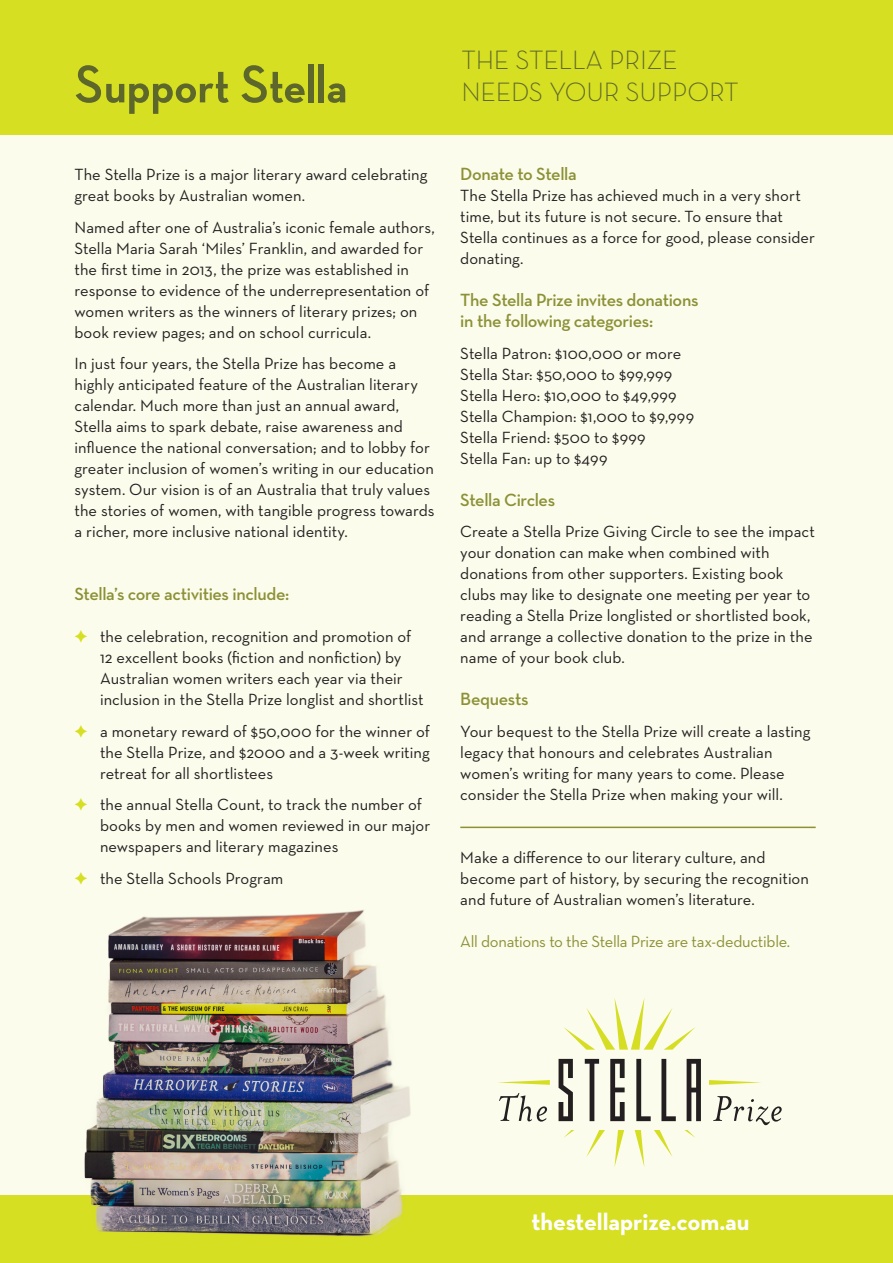
<style>
.page{position:relative;width:893px;height:1263px;background:#fbfcec}
.page>*{position:absolute;margin:0;border:0;box-sizing:border-box;transform-origin:0 0}
.t1{font:700 54px "Neutra Disp";letter-spacing:.005em;color:#5d672c}
.Default_para{font:300 27px/32.4px "Neutraface Text";letter-spacing:-.01em;color:#5d672c}
.Sans_body{font:700 24px "Neutra Text";letter-spacing:-.005em;color:#fff}
.Sans_body-2{font:600 18px/21px "Neutraface Text";letter-spacing:-.02em;color:#8c9136}
.Sans_body-3{font:16.5px/21px "Neutra Text";color:#231f20}
.Sans_body-4{font:16.5px "Neutra Text";letter-spacing:-.02em;color:#8c9136}
.s1{color:#d6df21}
</style>
<div class="page">
<div style="left:0;top:0;width:893px;height:135px;background:#d6df21"></div>
<div style="left:0;top:1196px;width:893px;height:67px;background:#d6df21"></div>
<img style="left:80px;top:910px;width:333px;height:327px">
<svg style="left:709px;top:1080px;width:52px;height:5px"></svg>
<svg style="left:564px;top:998px;width:131px;height:52px"></svg>
<svg style="left:586px;top:1130px;width:19px;height:27px"></svg>
<svg style="left:654px;top:1130px;width:18px;height:26px"></svg>
<svg style="left:684px;top:1130px;width:11px;height:8px"></svg>
<svg style="left:635px;top:1130px;width:9px;height:36px"></svg>
<svg style="left:498px;top:1080px;width:52px;height:5px"></svg>
<svg style="left:614px;top:1130px;width:10px;height:37px"></svg>
<svg style="left:564px;top:1130px;width:10px;height:8px"></svg>
<svg style="left:559px;top:1059px;width:14px;height:62px"></svg>
<svg style="left:585px;top:1059px;width:14px;height:62px"></svg>
<svg style="left:610px;top:1059px;width:15px;height:62px"></svg>
<svg style="left:636px;top:1059px;width:15px;height:62px"></svg>
<svg style="left:661px;top:1059px;width:15px;height:62px"></svg>
<svg style="left:687px;top:1059px;width:14px;height:62px"></svg>
<svg style="left:499px;top:1093px;width:48px;height:28px"></svg>
<svg style="left:713px;top:1096px;width:69px;height:29px"></svg>
<hr style="left:460px;top:827px;width:356px;height:1px;background:#8c9136">
<h1 class="t1" style="left:74px;top:54px;width:274px">Support Stella</h1>
<p class="Sans_body-3" style="left:74px;top:164px;width:355px">The Stella Prize is a major literary award celebrating great books by Australian women.</p>
<p class="Sans_body-3" style="left:74px;top:216px;width:362px">Named after one of Australia’s iconic female authors, Stella Maria Sarah ‘Miles’ Franklin, and awarded for the first time in 2013, the prize was established in response to evidence of the underrepresentation of women writers as the winners of literary prizes; on book review pages; and on school curricula.</p>
<p class="Sans_body-3" style="left:74px;top:353px;width:362px">In just four years, the Stella Prize has become a highly anticipated feature of the Australian literary calendar. Much more than just an annual award, Stella aims to spark debate, raise awareness and influence the national conversation; and to lobby for greater inclusion of women’s writing in our education system. Our vision is of an Australia that truly values the stories of women, with tangible progress towards a richer, more inclusive national identity.</p>
<p class="Sans_body-2" style="left:74px;top:583px;width:216px">Stella’s core activities include:</p>
<p class="Sans_body-3" style="left:100px;top:626px;width:325px;text-indent:-26px"><span class="s1">✦</span> the celebration, recognition and promotion of 12 excellent books (fiction and nonfiction) by Australian women writers each year via their inclusion in the Stella Prize longlist and shortlist</p>
<p class="Sans_body-3" style="left:100px;top:720px;width:332px;text-align:justify;text-indent:-26px"><span class="s1">✦</span> a monetary reward of $50,000 for the winner of the Stella Prize, and $2000 and a 3-week writing retreat for all shortlistees</p>
<p class="Sans_body-3" style="left:100px;top:794px;width:332px;text-indent:-26px"><span class="s1">✦</span> the annual Stella Count, to track the number of books by men and women reviewed in our major newspapers and literary magazines</p>
<p class="Sans_body-3" style="left:74px;top:867px;width:210px"><span class="s1">✦</span> the Stella Schools Program</p>
<p class="Default_para" style="left:461px;top:43px;width:279px">THE STELLA PRIZE<br>NEEDS YOUR SUPPORT</p>
<h4 class="Sans_body-2" style="left:460px;top:163px;width:118px">Donate to Stella</h4>
<p class="Sans_body-3" style="left:460px;top:185px;width:356px">The Stella Prize has achieved much in a very short time, but its future is not secure. To ensure that Stella continues as a force for good, please consider donating.</p>
<p class="Sans_body-2" style="left:460px;top:289px;width:240px">The Stella Prize invites donations in the following categories:</p>
<p class="Sans_body-3" style="left:460px;top:342px;width:235px">Stella Patron: $100,000 or more<br>Stella Star: $50,000 to $99,999<br>Stella Hero: $10,000 to $49,999<br>Stella Champion: $1,000 to $9,999<br>Stella Friend: $500 to $999<br>Stella Fan: up to $499</p>
<p class="Sans_body-2" style="left:460px;top:489px;width:96px">Stella Circles</p>
<p class="Sans_body-3" style="left:460px;top:521px;width:356px">Create a Stella Prize Giving Circle to see the impact your donation can make when combined with donations from other supporters. Existing book clubs may like to designate one meeting per year to reading a Stella Prize longlisted or shortlisted book, and arrange a collective donation to the prize in the name of your book club.</p>
<p class="Sans_body-2" style="left:460px;top:688px;width:70px">Bequests</p>
<p class="Sans_body-3" style="left:460px;top:720px;width:352px">Your bequest to the Stella Prize will create a lasting legacy that honours and celebrates Australian women’s writing for many years to come. Please consider the Stella Prize when making your will.</p>
<p class="Sans_body-3" style="left:460px;top:846px;width:350px">Make a difference to our literary culture, and become part of history, by securing the recognition and future of Australian women’s literature.</p>
<p class="Sans_body-4" style="left:460px;top:931px;width:331px">All donations to the Stella Prize are tax-deductible.</p>
<p class="Sans_body" style="left:531px;top:1207px;width:220px">thestellaprize.com.au</p>
</div>
